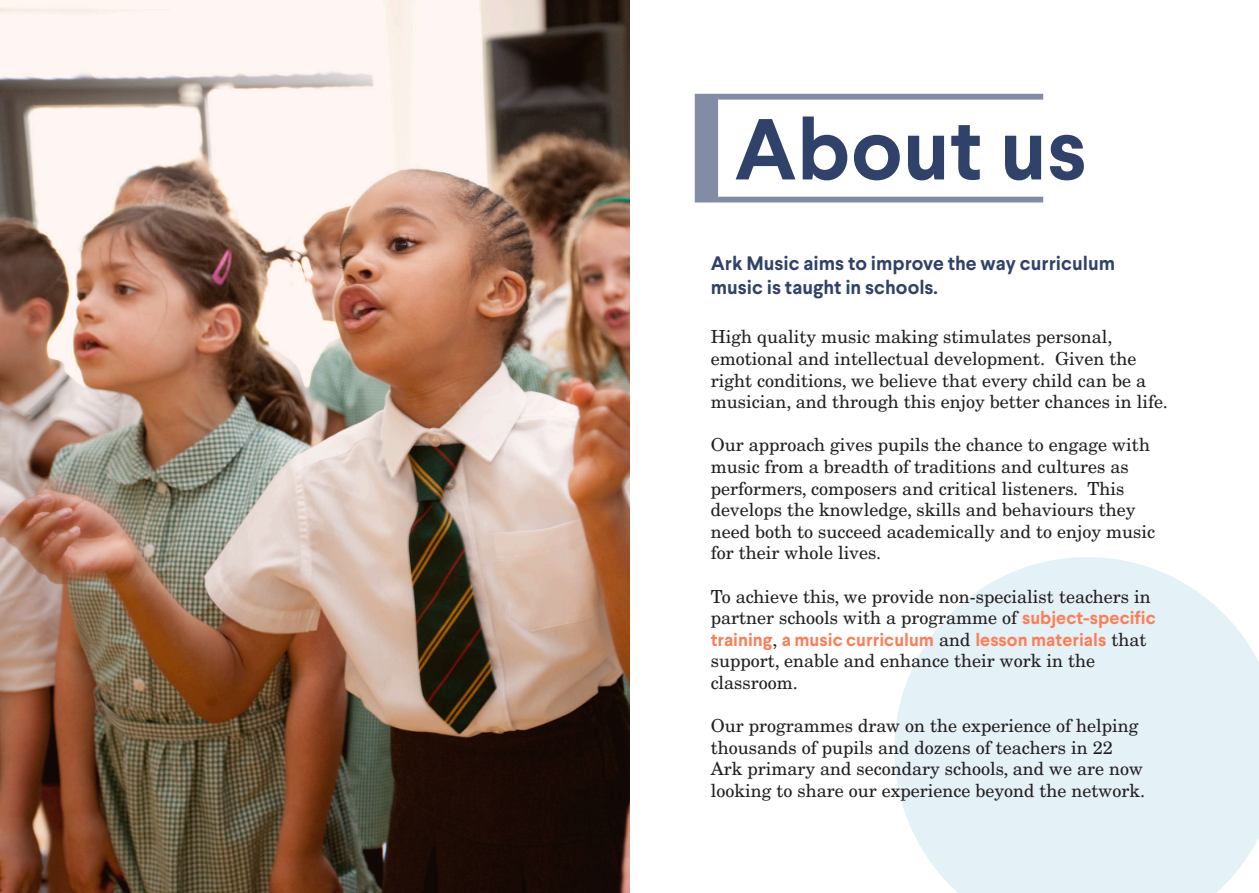
<style>
.page{position:relative;width:1259px;height:893px;background:#fff}
.page>*{position:absolute;margin:0;border:0;box-sizing:border-box;transform-origin:0 0}
.t1{font:700 86.25px "Larsseit";color:#304269}
.t2{font:700 19.5px/23.4px "Larsseit";color:#304269}
.t3{font:18px/21.6px "New Century Schlbk LT Std";color:#231f20}
.s1{font-family:"Larsseit";font-weight:700;color:#ff7d54}
</style>
<div class="page">
<img style="left:0;top:0;width:629px;height:893px">
<svg style="left:894px;top:557px;width:365px;height:336px;background:#e7f2f8"></svg>
<div style="left:695px;top:94px;width:23px;height:108px;background:#828da5"></div>
<div style="left:718px;top:94px;width:325px;height:6px;background:#828da5"></div>
<div style="left:718px;top:197px;width:325px;height:5px;background:#828da5"></div>
<p class="t1" style="left:734px;top:94px;width:354px">About us</p>
<p class="t2" style="left:711px;top:252px;width:406px">Ark Music aims to improve the way curriculum music is taught in schools.</p>
<p class="t3" style="left:711px;top:326px;width:458px">High quality music making stimulates personal, emotional and intellectual development. Given the right conditions, we believe that every child can be a musician, and through this enjoy better chances in life.</p>
<p class="t3" style="left:711px;top:434px;width:446px">Our approach gives pupils the chance to engage with music from a breadth of traditions and cultures as performers, composers and critical listeners. This develops the knowledge, skills and behaviours they need both to succeed academically and to enjoy music for their whole lives.</p>
<p class="t3" style="left:711px;top:585px;width:446px">To achieve this, we provide non-specialist teachers in partner schools with a programme of <span class="s1">subject-specific training</span>, <span class="s1">a music curriculum</span> and <span class="s1">lesson materials</span> that support, enable and enhance their work in the classroom.</p>
<p class="t3" style="left:711px;top:715px;width:436px">Our programmes draw on the experience of helping thousands of pupils and dozens of teachers in 22<br>Ark primary and secondary schools, and we are now looking to share our experience beyond the network.</p>
</div>
